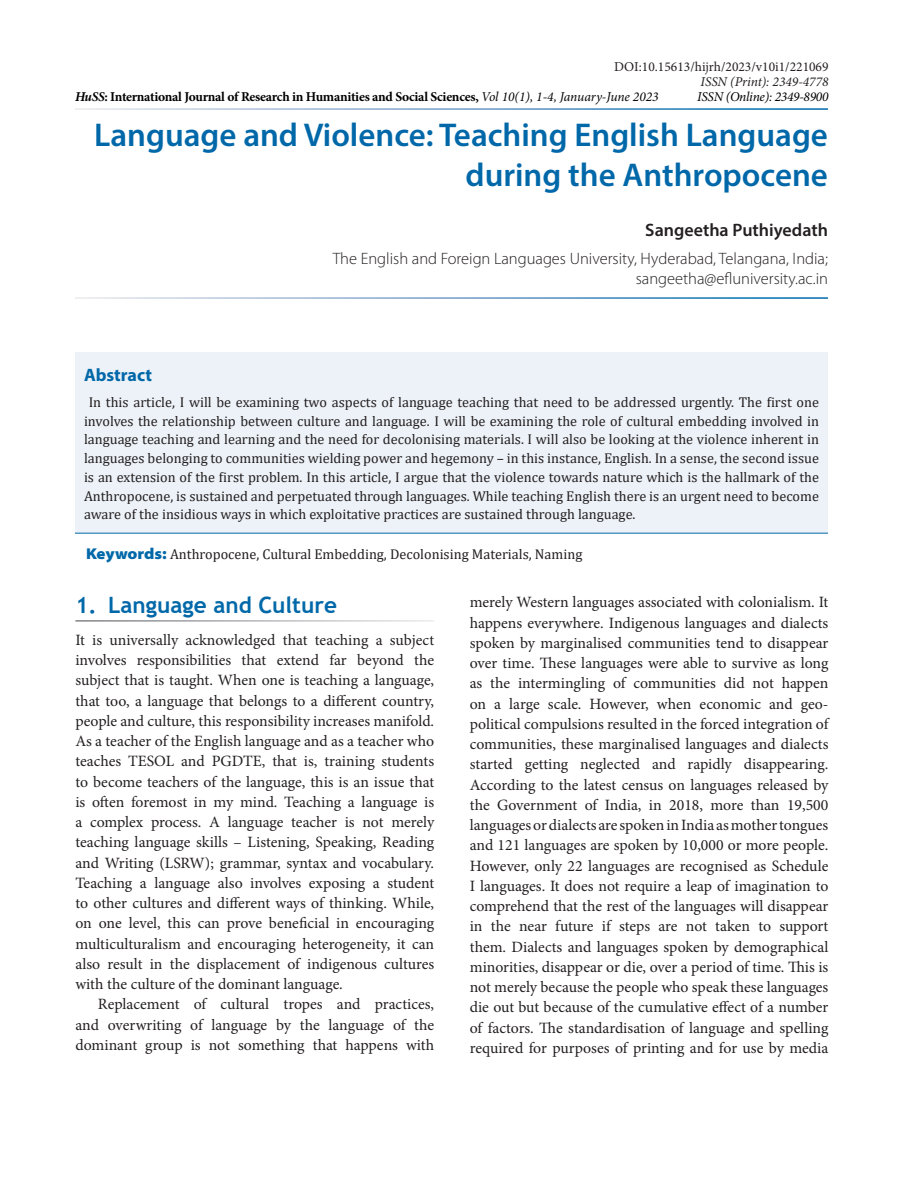
<style>
.page{position:relative;width:918px;height:1188px;background:#fff}
.page>*{position:absolute;margin:0;border:0;box-sizing:border-box;transform-origin:0 0}
.AT{font:600 33px/40.5px "Myriad Pro";color:#0068a9;text-align:right}
.t1{font:700 22.5px "Trebuchet MS";color:#0068a9}
.Author{font:600 18px "Myriad Pro";color:#231f20}
.Abs_Head{font:700 18px "Myriad Pro";color:#0068a9}
.Affiliation{font:300 16.5px/19.5px "Myriad Pro";color:#231f20;text-align:right}
.Text_Ind{font:15.75px/20.2px "Minion Pro";letter-spacing:-.005em;color:#231f20;text-align:justify}
.Abs_Text1{font:14.25px/18.8px "Cambria";color:#231f20;text-align:justify}
.Keyword{font:14.25px "Cambria";color:#231f20}
.t2{font:700 13.5px "Minion Pro";letter-spacing:-.02em;color:#000}
.Text{font:13.5px "Minion Pro";color:#231f20}
.Text-2{font:italic 13.5px "Minion Pro";letter-spacing:-.02em;color:#000}
.Text-3{font:italic 13.5px "Minion Pro";color:#231f20}
.s1{font-style:italic}
.s2{font-weight:400;font-style:italic;color:#040503}
.s3{font-family:"Myriad Pro";font-weight:900;font-stretch:semi-expanded;font-size:15.75px;color:#0068a9}
</style>
<div class="page">
<div style="left:75px;top:352px;width:753px;height:181px;background:#edf2f8"></div>
<hr style="left:75px;top:533px;width:753px;height:1px;background:#0068a9">
<p class="Text" style="left:614px;top:57px;width:216px">DOI:10.15613/hijrh/2023/v10i1/221069</p>
<p class="Text-3" style="left:701px;top:72px;width:130px">ISSN (Print): 2349-4778</p>
<p class="Text-2" style="left:697px;top:87px;width:133px">ISSN (Online): 2349-8900</p>
<p class="t2" style="left:75px;top:87px;width:585px"><span class="s1">HuSS</span>: International Journal of Research in Humanities and Social Sciences, <span class="s2">Vol 10(1), 1-4, January-June 2023</span></p>
<p class="AT" style="left:94px;top:114px;width:735px">Language and Violence: Teaching English Language during the Anthropocene</p>
<p class="Author" style="left:645px;top:218px;width:184px">Sangeetha Puthiyedath</p>
<p class="Affiliation" style="left:333px;top:249px;width:497px">The English and Foreign Languages University, Hyderabad, Telangana, India; sangeetha@efluniversity.ac.in</p>
<p class="Abs_Head" style="left:84px;top:363px;width:70px">Abstract</p>
<p class="Abs_Text1" style="left:84px;top:393px;width:737px;text-indent:5px">In this article, I will be examining two aspects of language teaching that need to be addressed urgently. The first one involves the relationship between culture and language. I will be examining the role of cultural embedding involved in language teaching and learning and the need for decolonising materials. I will also be looking at the violence inherent in languages belonging to communities wielding power and hegemony – in this instance, English. In a sense, the second issue is an extension of the first problem. In this article, I argue that the violence towards nature which is the hallmark of the Anthropocene, is sustained and perpetuated through languages. While teaching English there is an urgent need to become aware of the insidious ways in which exploitative practices are sustained through language.</p>
<p class="Keyword" style="left:86px;top:545px;width:498px"><span class="s3">Keywords:</span> Anthropocene, Cultural Embedding, Decolonising Materials, Naming</p>
<h1 class="t1" style="left:75px;top:591px;width:263px">1. Language and Culture</h1>
<p class="Text_Ind" style="left:75px;top:630px;width:360px">It is universally acknowledged that teaching a subject involves responsibilities that extend far beyond the subject that is taught. When one is teaching a language, that too, a language that belongs to a different country, people and culture, this responsibility increases manifold.<br>As a teacher of the English language and as a teacher who teaches TESOL and PGDTE, that is, training students to become teachers of the language, this is an issue that is often foremost in my mind. Teaching a language is a complex process. A language teacher is not merely teaching language skills – Listening, Speaking, Reading and Writing (LSRW); grammar, syntax and vocabulary.<br>Teaching a language also involves exposing a student to other cultures and different ways of thinking. While, on one level, this can prove beneficial in encouraging multiculturalism and encouraging heterogeneity, it can also result in the displacement of indigenous cultures with the culture of the dominant language.</p>
<p class="Text_Ind" style="left:75px;top:994px;width:360px;text-indent:22px">Replacement of cultural tropes and practices, and overwriting of language by the language of the dominant group is not something that happens with</p>
<p class="Text_Ind" style="left:470px;top:592px;width:360px">merely Western languages associated with colonialism. It happens everywhere. Indigenous languages and dialects spoken by marginalised communities tend to disappear over time. These languages were able to survive as long as the intermingling of communities did not happen on a large scale. However, when economic and geo&shy;political compulsions resulted in the forced integration of communities, these marginalised languages and dialects started getting neglected and rapidly disappearing.<br>According to the latest census on languages released by the Government of India, in 2018, more than 19,500 languages or dialects are spoken in India as mother tongues and 121 languages are spoken by 10,000 or more people.<br>However, only 22 languages are recognised as Schedule I languages. It does not require a leap of imagination to comprehend that the rest of the languages will disappear in the near future if steps are not taken to support them. Dialects and languages spoken by demographical minorities, disappear or die, over a period of time. This is not merely because the people who speak these languages die out but because of the cumulative effect of a number of factors. The standardisation of language and spelling required for purposes of printing and for use by media</p>
</div>
